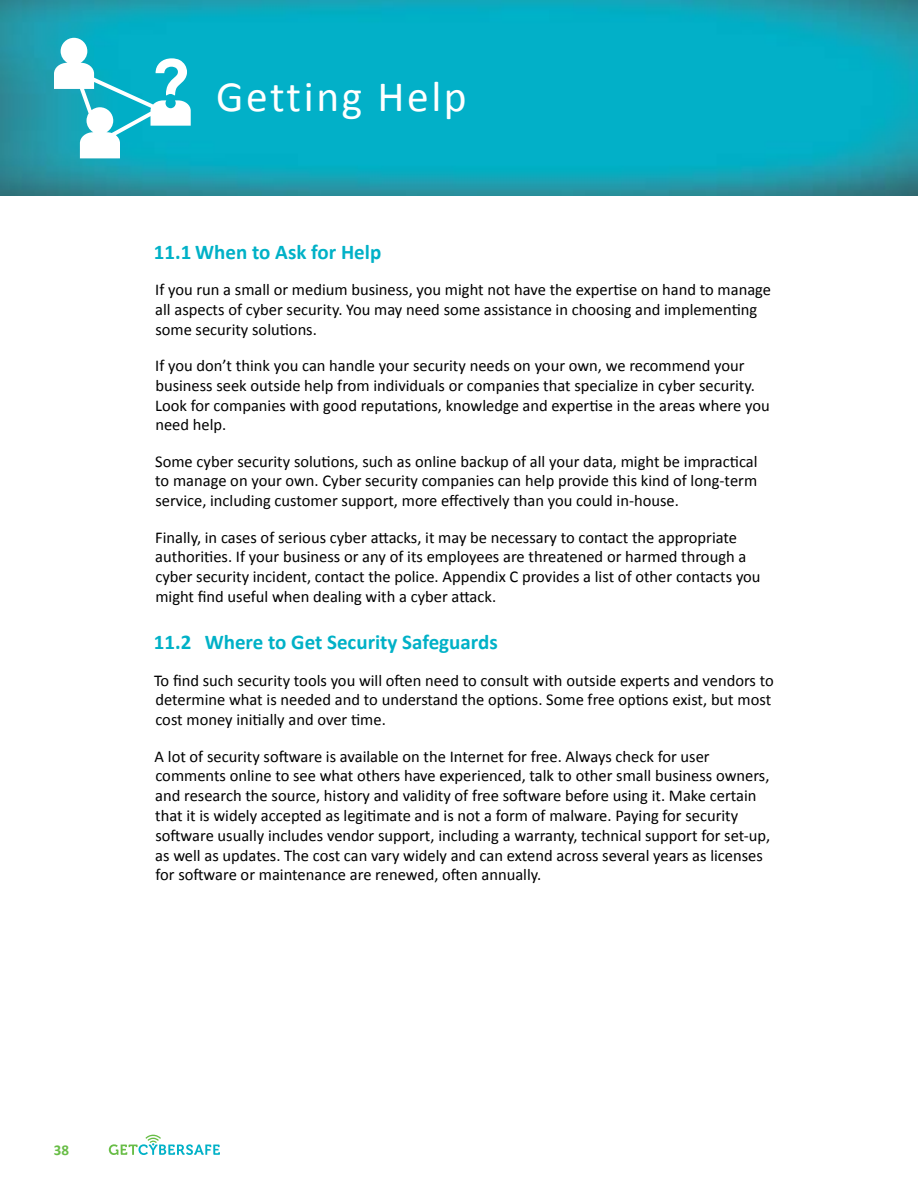
<style>
.page{position:relative;width:918px;height:1188px;background:#fff}
.page>*{position:absolute;margin:0;border:0;box-sizing:border-box;transform-origin:0 0}
.t1{font:43.5px "Calibri";letter-spacing:.06em;color:#fff}
.t2{font:700 21px "Calibri";color:#00b1c7}
.t3{font:16.5px/19.8px "Calibri";color:#000}
.t4{font:700 15px "Calibri";color:#68bd46}
</style>
<div class="page">
<svg style="left:109px;top:1135px;width:111px;height:20px"></svg>
<img style="left:0;top:0;width:918px;height:196px">
<svg style="left:54px;top:38px;width:137px;height:120px"></svg>
<h1 class="t1" style="left:216px;top:69px;width:252px">Getting Help</h1>
<p class="t2" style="left:154px;top:238px;width:229px">11.1 When to Ask for Help</p>
<p class="t3" style="left:155px;top:280px;width:617px">If you run a small or medium business, you might not have the expertise on hand to manage all aspects of cyber security. You may need some assistance in choosing and implementing some security solutions.</p>
<p class="t3" style="left:155px;top:356px;width:616px">If you don’t think you can handle your security needs on your own, we recommend your business seek outside help from individuals or companies that specialize in cyber security.<br>Look for companies with good reputations, knowledge and expertise in the areas where you need help.</p>
<p class="t3" style="left:155px;top:451px;width:604px;text-align:justify">Some cyber security solutions, such as online backup of all your data, might be impractical to manage on your own. Cyber security companies can help provide this kind of long-term service, including customer support, more effectively than you could in-house.</p>
<p class="t3" style="left:155px;top:527px;width:607px">Finally, in cases of serious cyber attacks, it may be necessary to contact the appropriate authorities. If your business or any of its employees are threatened or harmed through a cyber security incident, contact the police. Appendix C provides a list of other contacts you might find useful when dealing with a cyber attack.</p>
<p class="t2" style="left:154px;top:629px;width:345px">11.2 Where to Get Security Safeguards</p>
<p class="t3" style="left:154px;top:670px;width:621px">To find such security tools you will often need to consult with outside experts and vendors to determine what is needed and to understand the options. Some free options exist, but most cost money initially and over time.</p>
<p class="t3" style="left:155px;top:746px;width:617px">A lot of security software is available on the Internet for free. Always check for user comments online to see what others have experienced, talk to other small business owners, and research the source, history and validity of free software before using it. Make certain that it is widely accepted as legitimate and is not a form of malware. Paying for security software usually includes vendor support, including a warranty, technical support for set-up, as well as updates. The cost can vary widely and can extend across several years as licenses for software or maintenance are renewed, often annually.</p>
<p class="t4" style="left:54px;top:1140px;width:17px">38</p>
</div>
